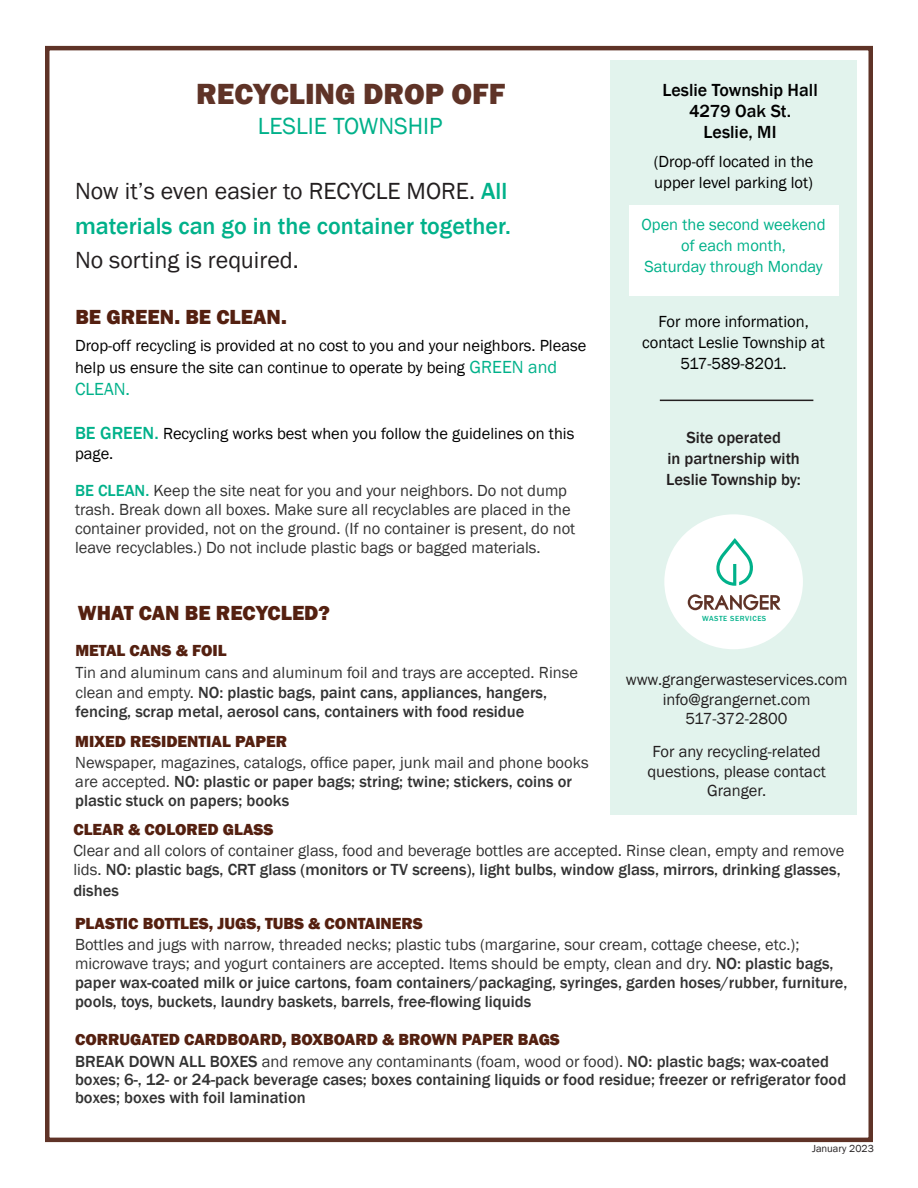
<style>
.page{position:relative;width:918px;height:1188px;background:#fff}
.page>*{position:absolute;margin:0;border:0;box-sizing:border-box;transform-origin:0 0}
.t1{font:800 30px "Franklin Gothic";color:#5f3327}
.t2{font:500 24px/34.5px "Franklin Gothic";color:#00b18a}
.t3{font:24px "Franklin Gothic";color:#231f20}
.t4{font:24px "Franklin Gothic";color:#00b18a}
.t5{font:800 21px "Franklin Gothic";color:#542010}
.t6{font:500 18px "Franklin Gothic";color:#000}
.t7{font:18px "Franklin Gothic";color:#00b18a}
.t8{font:500 16.5px/18.9px "Franklin Gothic";color:#333}
.t9{font:16.5px/19px "Franklin Gothic";color:#333}
.t10{font:16.5px/21.6px "Franklin Gothic";color:#000}
.t11{font:800 16.5px "Franklin Gothic";color:#542010}
.t12{font:16.5px/19.5px "Franklin Gothic";color:#231f20;text-align:center}
.t13{font:16.5px "Franklin Gothic";color:#00b18a}
.t14{font:500 16.5px "Franklin Gothic";color:#231f20}
.t15{font:10.5px "Franklin Gothic";color:#231f20}
.t16{font:500 7.65px "Franklin Gothic";letter-spacing:.075em;color:#00b18a}
.s1{font-weight:400;color:#231f20}
.s2{font-size:18px;color:#00b18a}
.s3{font-weight:500;font-size:18px;color:#00b18a}
.s4{font-weight:500;color:#00b18a}
.s5{font-weight:400}
.s6{font-weight:500}
</style>
<div class="page">
<div style="left:610px;top:60px;width:247px;height:754px;background:#e2f3ed"></div>
<div style="left:45px;top:46px;width:828px;height:1096px;border:4px solid #5f3327"></div>
<div style="left:664px;top:514px;width:139px;height:135px;background:#fff;border-radius:50%"></div>
<svg style="left:716px;top:538px;width:37px;height:48px"></svg>
<svg style="left:688px;top:594px;width:93px;height:16px"></svg>
<hr style="left:660px;top:400px;width:153px;height:1px;background:#231f20">
<div style="left:629px;top:205px;width:209px;height:91px;background:#fff"></div>
<p class="t1" style="left:196px;top:74px;width:310px">RECYCLING DROP OFF</p>
<p class="t4" style="left:258px;top:111px;width:187px">LESLIE TOWNSHIP</p>
<p class="t2" style="left:75px;top:174px;width:437px"><span class="s1">Now it’s even easier to RECYCLE MORE.</span> All materials can go in the container together.</p>
<p class="t3" style="left:75px;top:246px;width:225px">No sorting is required.</p>
<p class="t5" style="left:75px;top:303px;width:213px">BE GREEN. BE CLEAN.</p>
<p class="t10" style="left:75px;top:335px;width:513px">Drop-off recycling is provided at no cost to you and your neighbors. Please help us ensure the site can continue to operate by being <span class="s2">GREEN and</span></p>
<p class="t7" style="left:75px;top:377px;width:57px">CLEAN.</p>
<p class="t10" style="left:75px;top:424px;width:501px;line-height:19.8px"><span class="s3">BE GREEN.</span> Recycling works best when you follow the guidelines on this page.</p>
<p class="t9" style="left:75px;top:481px;width:502px"><span class="s4">BE CLEAN.</span> Keep the site neat for you and your neighbors. Do not dump trash. Break down all boxes. Make sure all recyclables are placed in the container provided, not on the ground. (If no container is present, do not leave recyclables.) Do not include plastic bags or bagged materials.</p>
<p class="t6" style="left:662px;top:79px;width:157px">Leslie Township Hall</p>
<p class="t6" style="left:689px;top:100px;width:103px">4279 Oak St.</p>
<p class="t6" style="left:704px;top:121px;width:74px">Leslie, MI</p>
<p class="t10" style="left:654px;top:151px;width:161px">(Drop-off located in the</p>
<p class="t10" style="left:654px;top:172px;width:160px">upper level parking lot)</p>
<p class="t13" style="left:642px;top:214px;width:186px">Open the second weekend</p>
<p class="t13" style="left:681px;top:235px;width:106px">of each month,</p>
<p class="t13" style="left:644px;top:256px;width:180px">Saturday through Monday</p>
<p class="t10" style="left:658px;top:311px;width:152px">For more information,</p>
<p class="t10" style="left:642px;top:332px;width:184px">contact Leslie Township at</p>
<p class="t10" style="left:680px;top:353px;width:108px">517-589-8201.</p>
<p class="t14" style="left:686px;top:428px;width:96px">Site operated</p>
<p class="t14" style="left:667px;top:449px;width:134px">in partnership with</p>
<p class="t14" style="left:666px;top:470px;width:136px">Leslie Township by:</p>
<p class="t5" style="left:78px;top:600px;width:254px">WHAT CAN BE RECYCLED?</p>
<p class="t16" style="left:702px;top:614px;width:66px">WASTE SERVICES</p>
<p class="t11" style="left:75px;top:640px;width:153px">METAL CANS &amp; FOIL</p>
<p class="t8" style="left:75px;top:663px;width:504px;line-height:19.5px"><span class="s5">Tin and aluminum cans and aluminum foil and trays are accepted. Rinse clean and empty.</span> NO: plastic bags, paint cans, appliances, hangers, fencing, scrap metal, aerosol cans, containers with food residue</p>
<p class="t11" style="left:75px;top:731px;width:213px">MIXED RESIDENTIAL PAPER</p>
<p class="t8" style="left:75px;top:754px;width:515px"><span class="s5">Newspaper, magazines, catalogs, office paper, junk mail and phone books are accepted.</span> NO: plastic or paper bags; string; twine; stickers, coins or plastic stuck on papers; books</p>
<p class="t12" style="left:626px;top:671px;width:223px">www.grangerwasteservices.com</p>
<p class="t12" style="left:663px;top:690px;width:149px">info@grangernet.com</p>
<p class="t12" style="left:686px;top:710px;width:104px">517-372-2800</p>
<p class="t12" style="left:648px;top:743px;width:180px">For any recycling-related questions, please contact<br>Granger.</p>
<p class="t11" style="left:73px;top:818px;width:202px">CLEAR &amp; COLORED GLASS</p>
<p class="t9" style="left:73px;top:841px;width:772px">Clear and all colors of container glass, food and beverage bottles are accepted. Rinse clean, empty and remove lids. <span class="s6">NO: plastic bags, CRT glass (monitors or TV screens), light bulbs, window glass, mirrors, drinking glasses,</span></p>
<p class="t8" style="left:73px;top:881px;width:47px">dishes</p>
<p class="t11" style="left:75px;top:912px;width:349px">PLASTIC BOTTLES, JUGS, TUBS &amp; CONTAINERS</p>
<p class="t8" style="left:75px;top:935px;width:774px"><span class="s5">Bottles and jugs with narrow, threaded necks; plastic tubs (margarine, sour cream, cottage cheese, etc.); microwave trays; and yogurt containers are accepted. Items should be empty, clean and dry.</span> NO: plastic bags, paper wax-coated milk or juice cartons, foam containers/packaging, syringes, garden hoses/rubber, furniture, pools, toys, buckets, laundry baskets, barrels, free-flowing liquids</p>
<p class="t11" style="left:75px;top:1029px;width:486px">CORRUGATED CARDBOARD, BOXBOARD &amp; BROWN PAPER BAGS</p>
<p class="t8" style="left:75px;top:1052px;width:773px;line-height:18px">BREAK DOWN ALL BOXES <span class="s5">and remove any contaminants (foam, wood or food).</span> NO: plastic bags; wax-coated boxes; 6-, 12- or 24-pack beverage cases; boxes containing liquids or food residue; freezer or refrigerator food boxes; boxes with foil lamination</p>
<p class="t15" style="left:812px;top:1142px;width:63px">January 2023</p>
</div>
